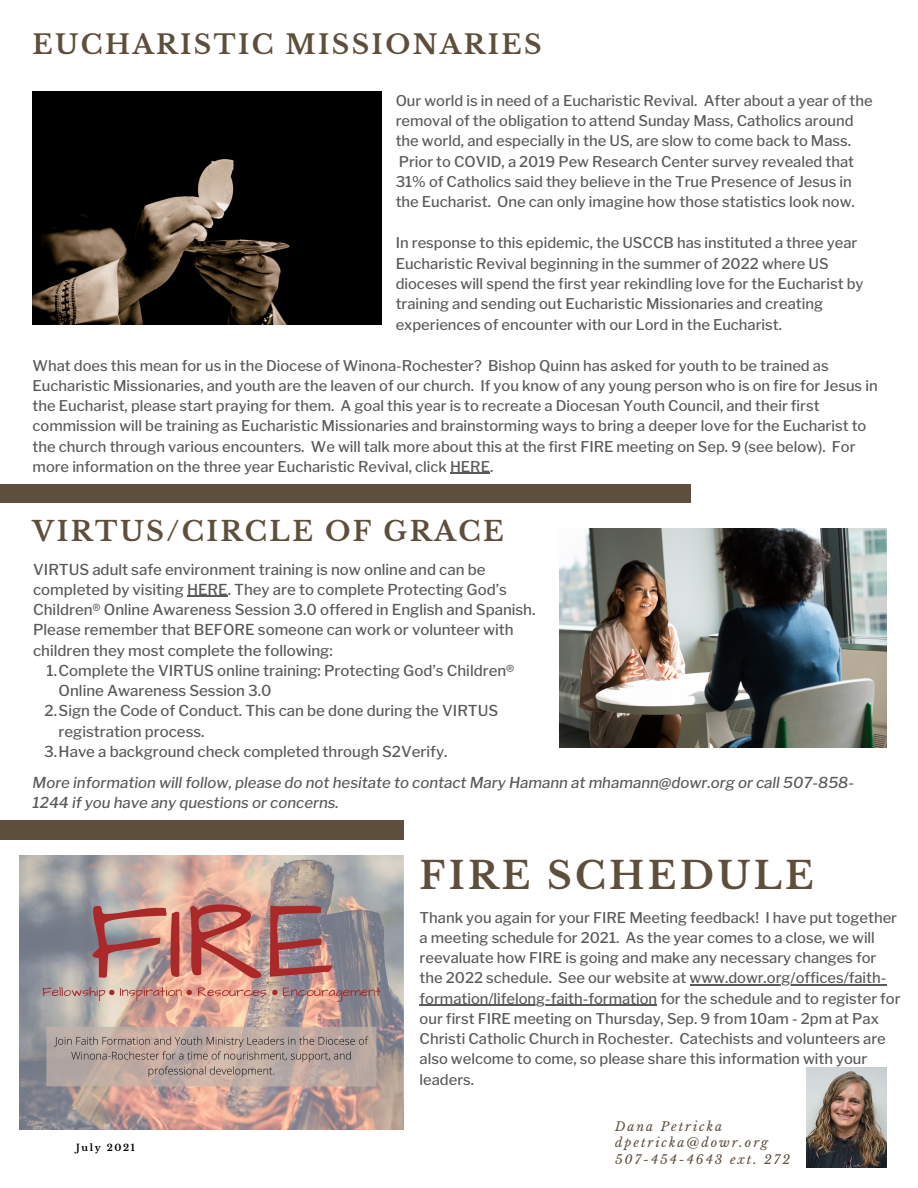
<style>
.page{position:relative;width:918px;height:1188px;background:#fff}
.page>*{position:absolute;margin:0;border:0;box-sizing:border-box;transform-origin:0 0}
.t1{font:700 37.35px "Libre Baskerville";letter-spacing:.09em;color:#5e4f3c}
.t2{font:700 27px "Libre Baskerville";letter-spacing:.09em;color:#5e4f3c}
.t3{font:700 26.4px "Libre Baskerville";letter-spacing:.09em;color:#5e4f3c}
.t4{font:500 15px/20.2px "Libre Franklin";color:#000}
.t5{font:italic 500 15px/20.2px "Libre Franklin";color:#000}
.t6{font:500 14.7px/20.2px "Libre Franklin";color:#000}
.t7{font:italic 12.45px "Libre Baskerville";letter-spacing:.16em;color:#5e4f3c}
.t8{font:700 9.3px "Libre Baskerville";letter-spacing:.18em;color:#000}
</style>
<div class="page">
<div style="left:0;top:820px;width:404px;height:19px;background:#5e4f3c"></div>
<div style="left:0;top:485px;width:691px;height:18px;background:#5e4f3c"></div>
<img style="left:807px;top:1068px;width:79px;height:100px">
<img style="left:19px;top:855px;width:385px;height:275px">
<img style="left:33px;top:92px;width:348px;height:232px">
<img style="left:559px;top:529px;width:327px;height:218px">
<hr style="left:187px;top:596px;width:41px;height:1px;background:#000">
<hr style="left:690px;top:984px;width:196px;height:2px;background:#000">
<hr style="left:420px;top:1005px;width:237px;height:1px;background:#000">
<hr style="left:450px;top:473px;width:40px;height:1px;background:#000">
<p class="t3" style="left:33px;top:28px;width:510px">EUCHARISTIC MISSIONARIES</p>
<p class="t6" style="left:396px;top:90px;width:479px">Our world is in need of a Eucharistic Revival. After about a year of the removal of the obligation to attend Sunday Mass, Catholics around the world, and especially in the US, are slow to come back to Mass.<br>Prior to COVID, a 2019 Pew Research Center survey revealed that 31% of Catholics said they believe in the True Presence of Jesus in the Eucharist. One can only imagine how those statistics look now.</p>
<p class="t6" style="left:396px;top:233px;width:469px">In response to this epidemic, the USCCB has instituted a three year Eucharistic Revival beginning in the summer of 2022 where US dioceses will spend the first year rekindling love for the Eucharist by training and sending out Eucharistic Missionaries and creating experiences of encounter with our Lord in the Eucharist.</p>
<p class="t6" style="left:33px;top:355px;width:847px">What does this mean for us in the Diocese of Winona-Rochester? Bishop Quinn has asked for youth to be trained as Eucharistic Missionaries, and youth are the leaven of our church. If you know of any young person who is on fire for Jesus in the Eucharist, please start praying for them. A goal this year is to recreate a Diocesan Youth Council, and their first commission will be training as Eucharistic Missionaries and brainstorming ways to bring a deeper love for the Eucharist to the church through various encounters. We will talk more about this at the first FIRE meeting on Sep. 9 (see below). For more information on the three year Eucharistic Revival, click HERE.</p>
<p class="t2" style="left:33px;top:515px;width:473px">VIRTUS/CIRCLE OF GRACE</p>
<p class="t4" style="left:33px;top:559px;width:504px">VIRTUS adult safe environment training is now online and can be completed by visiting HERE. They are to complete Protecting God’s Children® Online Awareness Session 3.0 offered in English and Spanish.<br>Please remember that BEFORE someone can work or volunteer with children they most complete the following:</p>
<p class="t4" style="left:47px;top:660px;width:469px">1.Complete the VIRTUS online training: Protecting God’s Children®</p>
<p class="t4" style="left:59px;top:680px;width:214px">Online Awareness Session 3.0</p>
<p class="t4" style="left:45px;top:701px;width:455px">2.Sign the Code of Conduct. This can be done during the VIRTUS</p>
<p class="t4" style="left:59px;top:721px;width:147px">registration process.</p>
<p class="t4" style="left:44px;top:741px;width:405px">3.Have a background check completed through S2Verify.</p>
<p class="t5" style="left:33px;top:772px;width:823px">More information will follow, please do not hesitate to contact Mary Hamann at mhamann@dowr.org or call 507-858-<br>1244 if you have any questions or concerns.</p>
<p class="t8" style="left:76px;top:1142px;width:60px">July 2021</p>
<p class="t1" style="left:420px;top:853px;width:396px">FIRE SCHEDULE</p>
<p class="t6" style="left:420px;top:907px;width:482px">Thank you again for your FIRE Meeting feedback! I have put together a meeting schedule for 2021. As the year comes to a close, we will reevaluate how FIRE is going and make any necessary changes for the 2022 schedule. See our website at www.dowr.org/offices/faith&shy;formation/lifelong-faith-formation for the schedule and to register for our first FIRE meeting on Thursday, Sep. 9 from 10am - 2pm at Pax Christi Catholic Church in Rochester. Catechists and volunteers are also welcome to come, so please share this information with your leaders.</p>
<p class="t7" style="left:615px;top:1118px;width:109px">Dana Petricka</p>
<p class="t7" style="left:615px;top:1135px;width:154px">dpetricka@dowr.org</p>
<p class="t7" style="left:615px;top:1152px;width:177px">507-454-4643 ext. 272</p>
</div>
